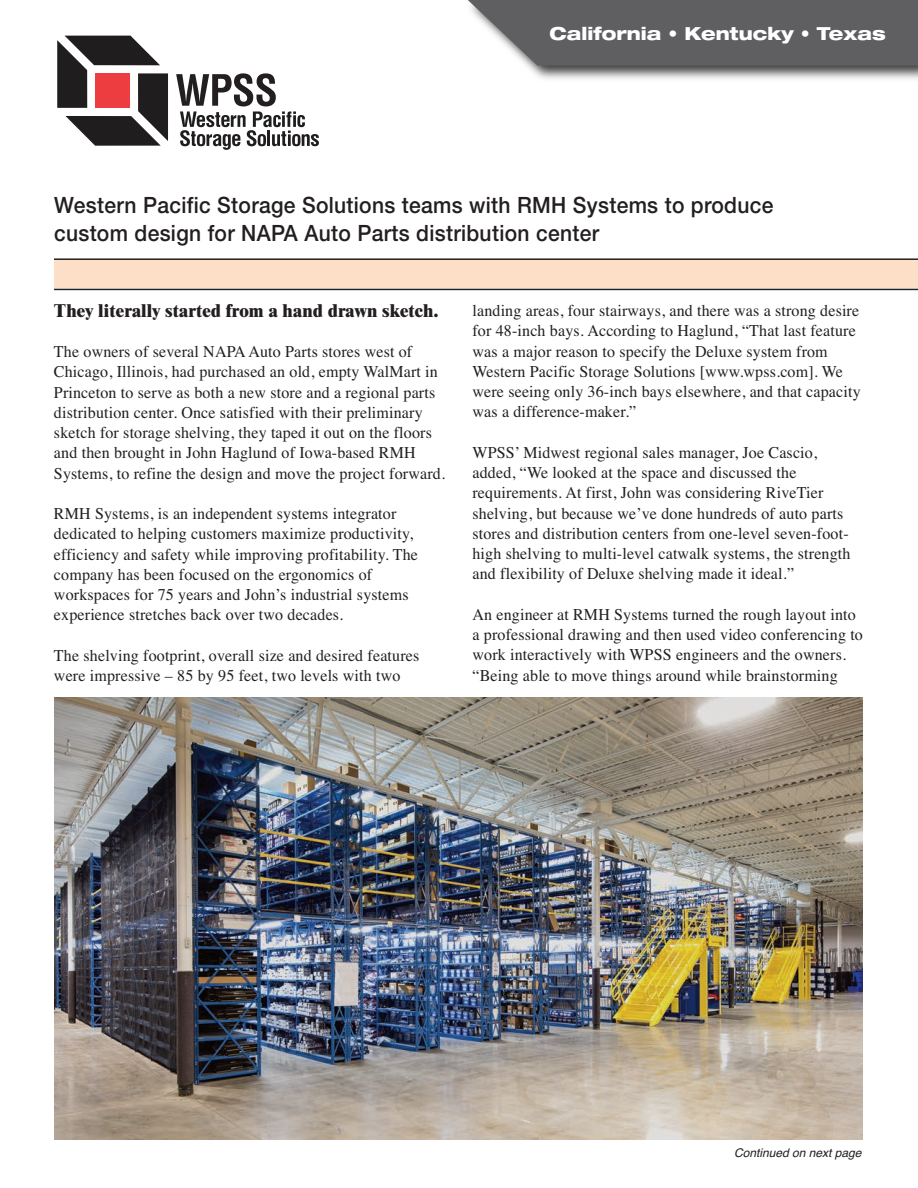
<style>
.page{position:relative;width:918px;height:1188px;background:#fff}
.page>*{position:absolute;margin:0;border:0;box-sizing:border-box;transform-origin:0 0}
.t1{font:500 22.5px/28.5px "Helvetica Neue";letter-spacing:.015em;color:#231f20;scale:.93 1}
.t2{font:800 18px "Times";letter-spacing:.01em;color:#231f20}
.t3{font:800 expanded 18px "Helvetica Neue";color:#fff}
.t4{font:16.5px/20.2px "Times";letter-spacing:.01em;color:#231f20}
.t5{font:italic 12px "Helvetica";color:#231f20}
</style>
<div class="page">
<div style="left:54px;top:259px;width:864px;height:29px;background:#fddfc7"></div>
<img style="left:527px;top:66px;width:391px;height:13px">
<svg style="left:468px;top:0;width:450px;height:66px;background:#6a6a6c"></svg>
<svg style="left:57px;top:36px;width:111px;height:110px"></svg>
<div style="left:95px;top:73px;width:35px;height:35px;background:#ee3d41"></div>
<svg style="left:176px;top:73px;width:143px;height:77px"></svg>
<hr style="left:54px;top:258px;width:864px;height:2px;background:#231f20">
<hr style="left:54px;top:289px;width:864px;height:1px;background:#231f20">
<img style="left:54px;top:697px;width:808px;height:443px">
<p class="t3" style="left:550px;top:27px;width:338px">California • Kentucky • Texas</p>
<h1 class="t1" style="left:54px;top:193px;width:775px">Western Pacific Storage Solutions teams with RMH Systems to produce custom design for NAPA Auto Parts distribution center</h1>
<p class="t2" style="left:54px;top:304px;width:386px">They literally started from a hand drawn sketch.</p>
<p class="t4" style="left:54px;top:341px;width:393px">The owners of several NAPA Auto Parts stores west of Chicago, Illinois, had purchased an old, empty WalMart in Princeton to serve as both a new store and a regional parts distribution center. Once satisfied with their preliminary sketch for storage shelving, they taped it out on the floors and then brought in John Haglund of Iowa-based RMH Systems, to refine the design and move the project forward.</p>
<p class="t4" style="left:54px;top:503px;width:366px">RMH Systems, is an independent systems integrator dedicated to helping customers maximize productivity, efficiency and safety while improving profitability. The company has been focused on the ergonomics of workspaces for 75 years and John’s industrial systems experience stretches back over two decades.</p>
<p class="t4" style="left:54px;top:645px;width:367px">The shelving footprint, overall size and desired features were impressive – 85 by 95 feet, two levels with two</p>
<p class="t4" style="left:472px;top:300px;width:390px">landing areas, four stairways, and there was a strong desire for 48-inch bays. According to Haglund, “That last feature was a major reason to specify the Deluxe system from Western Pacific Storage Solutions [www.wpss.com]. We were seeing only 36-inch bays elsewhere, and that capacity was a difference-maker.”</p>
<p class="t4" style="left:472px;top:442px;width:380px">WPSS’ Midwest regional sales manager, Joe Cascio, added, “We looked at the space and discussed the requirements. At first, John was considering RiveTier shelving, but because we’ve done hundreds of auto parts stores and distribution centers from one-level seven-foot&shy;high shelving to multi-level catwalk systems, the strength and flexibility of Deluxe shelving made it ideal.”</p>
<p class="t4" style="left:472px;top:604px;width:392px">An engineer at RMH Systems turned the rough layout into a professional drawing and then used video conferencing to work interactively with WPSS engineers and the owners. “Being able to move things around while brainstorming</p>
<p class="t5" style="left:734px;top:1146px;width:129px">Continued on next page</p>
</div>
